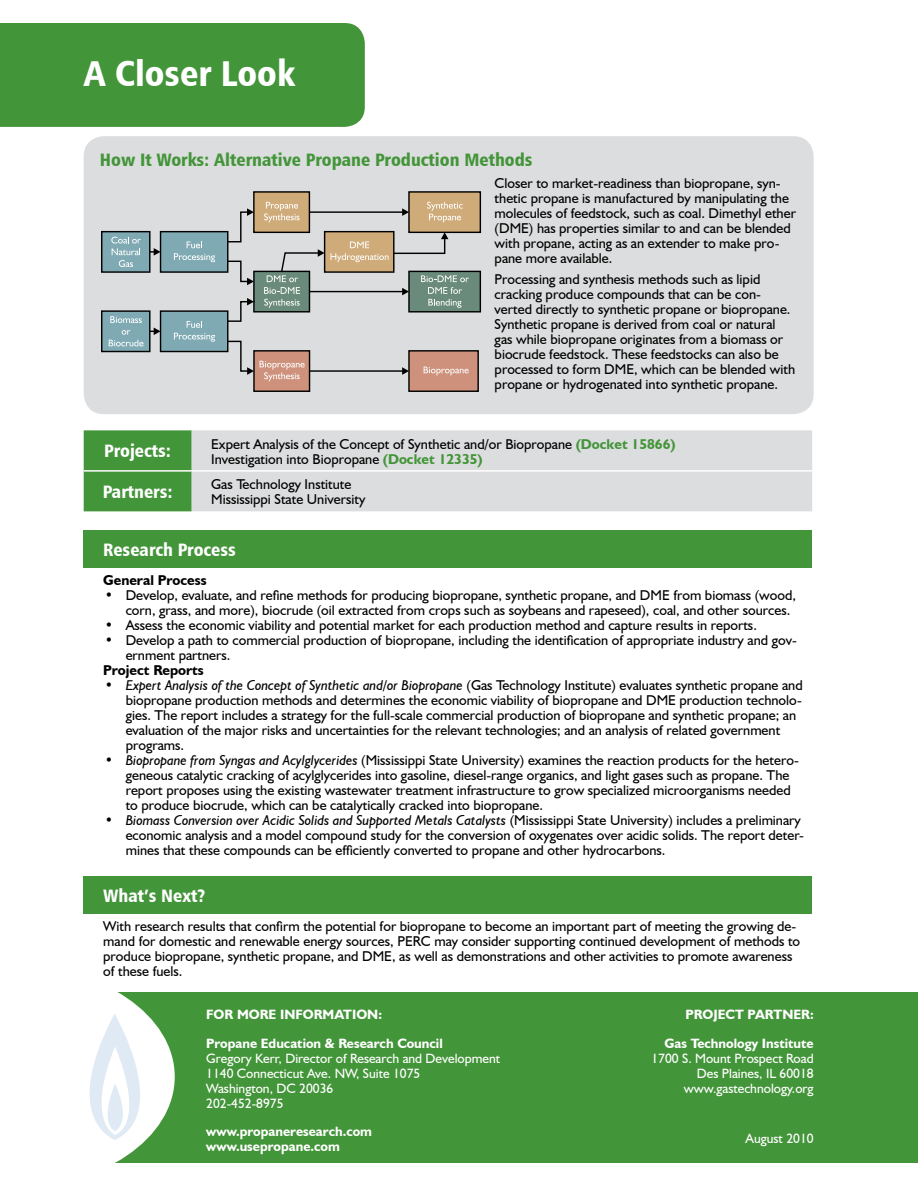
<style>
.page{position:relative;width:918px;height:1188px;background:#fff}
.page>*{position:absolute;margin:0;border:0;box-sizing:border-box;transform-origin:0 0}
.t1{font:36px "Humanist 777 BT Black Condensed B";color:#fff}
.t2{font:18px "Humanist 777 BT Black Condensed B";color:#439539}
.t3{font:18px "Humanist 777 BT Black Condensed B";color:#fff}
.t4{font:14.25px/15px "Humanist 521 BT";color:#000}
.t5{font:700 14.25px "Humanist 521 BT";color:#000}
.t6{font:13.5px/15px "Humanist 521 BT";color:#fff}
.t7{font:700 13.5px/28.5px "Humanist 521 BT";color:#fff}
.s1{font-weight:700;color:#439539}
.s2{font-style:italic}
</style>
<div class="page">
<div style="left:0;top:23px;width:365px;height:104px;background:#439539"></div>
<div style="left:84px;top:136px;width:730px;height:278px;background:#dcddde;border-radius:20px"></div>
<div style="left:409px;top:271px;width:71px;height:41px;background:#6a8a7c"></div>
<div style="left:408px;top:271px;width:73px;height:42px;border:1px solid #000"></div>
<svg style="left:226px;top:340px;width:27px;height:35px"></svg>
<div style="left:253px;top:350px;width:57px;height:42px;background:#cd917c;border:1px solid #000"></div>
<svg style="left:228px;top:260px;width:26px;height:25px"></svg>
<div style="left:253px;top:271px;width:57px;height:42px;background:#6a8a7c;border:1px solid #000"></div>
<div style="left:324px;top:231px;width:71px;height:42px;background:#cfab7a;border:1px solid #000"></div>
<svg style="left:226px;top:208px;width:27px;height:35px"></svg>
<div style="left:253px;top:191px;width:57px;height:42px;background:#cfab7a;border:1px solid #000"></div>
<svg style="left:264px;top:202px;width:36px;height:20px"></svg>
<svg style="left:264px;top:249px;width:61px;height:59px"></svg>
<svg style="left:260px;top:361px;width:45px;height:20px"></svg>
<svg style="left:421px;top:275px;width:48px;height:33px"></svg>
<div style="left:101px;top:231px;width:50px;height:42px;background:#80aab3;border:1px solid #000"></div>
<div style="left:160px;top:231px;width:68px;height:42px;background:#80aab3;border:1px solid #000"></div>
<svg style="left:111px;top:237px;width:30px;height:30px"></svg>
<svg style="left:174px;top:242px;width:41px;height:20px"></svg>
<svg style="left:150px;top:248px;width:11px;height:8px"></svg>
<div style="left:408px;top:350px;width:71px;height:42px;background:#cd917c;border:1px solid #000"></div>
<hr style="left:310px;top:370px;width:93px;height:2px;background:#000">
<svg style="left:402px;top:367px;width:7px;height:8px"></svg>
<svg style="left:424px;top:367px;width:45px;height:9px"></svg>
<div style="left:101px;top:310px;width:50px;height:42px;background:#80aab3;border:1px solid #000"></div>
<div style="left:160px;top:310px;width:68px;height:42px;background:#80aab3;border:1px solid #000"></div>
<svg style="left:110px;top:316px;width:32px;height:7px"></svg>
<svg style="left:109px;top:330px;width:35px;height:16px"></svg>
<svg style="left:174px;top:321px;width:41px;height:21px"></svg>
<svg style="left:150px;top:328px;width:11px;height:7px"></svg>
<svg style="left:331px;top:232px;width:117px;height:30px"></svg>
<div style="left:408px;top:191px;width:73px;height:42px;background:#cfab7a;border:1px solid #000"></div>
<hr style="left:309px;top:211px;width:94px;height:2px;background:#000">
<svg style="left:402px;top:208px;width:7px;height:8px"></svg>
<svg style="left:427px;top:202px;width:36px;height:21px"></svg>
<svg style="left:226px;top:298px;width:29px;height:25px"></svg>
<hr style="left:310px;top:291px;width:93px;height:1px;background:#000">
<svg style="left:402px;top:288px;width:7px;height:7px"></svg>
<div style="left:84px;top:430px;width:108px;height:81px;background:#439539"></div>
<div style="left:192px;top:430px;width:620px;height:81px;background:#dcddde"></div>
<hr style="left:84px;top:470px;width:108px;height:2px;background:#fff">
<hr style="left:192px;top:470px;width:620px;height:2px;background:#fff">
<div style="left:84px;top:530px;width:728px;height:38px;background:#439539"></div>
<div style="left:84px;top:876px;width:728px;height:38px;background:#439539"></div>
<div style="left:100px;top:992px;width:818px;height:170px;background:#439539"></div>
<svg style="left:89px;top:992px;width:86px;height:171px"></svg>
<h1 class="t1" style="left:84px;top:50px;width:213px">A Closer Look</h1>
<p class="t2" style="left:100px;top:148px;width:434px">How It Works: Alternative Propane Production Methods</p>
<p class="t4" style="left:495px;top:175px;width:303px">Closer to market-readiness than biopropane, syn&shy;thetic propane is manufactured by manipulating the molecules of feedstock, such as coal. Dimethyl ether (DME) has properties similar to and can be blended with propane, acting as an extender to make pro&shy;pane more available.</p>
<p class="t4" style="left:495px;top:272px;width:302px">Processing and synthesis methods such as lipid cracking produce compounds that can be con&shy;verted directly to synthetic propane or biopropane.<br>Synthetic propane is derived from coal or natural gas while biopropane originates from a biomass or biocrude feedstock. These feedstocks can also be processed to form DME, which can be blended with propane or hydrogenated into synthetic propane.</p>
<p class="t3" style="left:104px;top:440px;width:68px">Projects:</p>
<p class="t4" style="left:211px;top:436px;width:466px">Expert Analysis of the Concept of Synthetic and/or Biopropane <span class="s1">(Docket 15866)<br></span>Investigation into Biopropane <span class="s1">(Docket 12335)</span></p>
<p class="t3" style="left:103px;top:480px;width:72px">Partners:</p>
<p class="t4" style="left:211px;top:476px;width:156px">Gas Technology Institute<br>Mississippi State University</p>
<p class="t3" style="left:103px;top:538px;width:134px">Research Process</p>
<p class="t5" style="left:103px;top:571px;width:105px">General Process</p>
<p class="t4" style="left:126px;top:587px;width:672px;text-indent:-21px">• Develop, evaluate, and refine methods for producing biopropane, synthetic propane, and DME from biomass (wood, corn, grass, and more), biocrude (oil extracted from crops such as soybeans and rapeseed), coal, and other sources.</p>
<p class="t4" style="left:105px;top:617px;width:654px">• Assess the economic viability and potential market for each production method and capture results in reports.</p>
<p class="t4" style="left:126px;top:632px;width:673px;text-indent:-21px">• Develop a path to commercial production of biopropane, including the identification of appropriate industry and gov&shy;ernment partners.</p>
<p class="t5" style="left:103px;top:661px;width:102px">Project Reports</p>
<p class="t4" style="left:126px;top:677px;width:679px;text-indent:-21px"><span class="s2">• Expert Analysis of the Concept of Synthetic and/or Biopropane</span> (Gas Technology Institute) evaluates synthetic propane and biopropane production methods and determines the economic viability of biopropane and DME production technolo&shy;gies. The report includes a strategy for the full-scale commercial production of biopropane and synthetic propane; an evaluation of the major risks and uncertainties for the relevant technologies; and an analysis of related government programs.</p>
<p class="t4" style="left:126px;top:752px;width:675px;text-indent:-21px"><span class="s2">• Biopropane from Syngas and Acylglycerides</span> (Mississippi State University) examines the reaction products for the hetero&shy;geneous catalytic cracking of acylglycerides into gasoline, diesel-range organics, and light gases such as propane. The report proposes using the existing wastewater treatment infrastructure to grow specialized microorganisms needed to produce biocrude, which can be catalytically cracked into biopropane.</p>
<p class="t4" style="left:126px;top:812px;width:680px;text-indent:-21px"><span class="s2">• Biomass Conversion over Acidic Solids and Supported Metals Catalysts</span> (Mississippi State University) includes a preliminary economic analysis and a model compound study for the conversion of oxygenates over acidic solids. The report deter&shy;mines that these compounds can be efficiently converted to propane and other hydrocarbons.</p>
<p class="t3" style="left:103px;top:884px;width:104px">What’s Next?</p>
<p class="t4" style="left:103px;top:918px;width:699px">With research results that confirm the potential for biopropane to become an important part of meeting the growing de&shy;mand for domestic and renewable energy sources, PERC may consider supporting continued development of methods to produce biopropane, synthetic propane, and DME, as well as demonstrations and other activities to promote awareness of these fuels.</p>
<p class="t7" style="left:206px;top:1000px;width:238px">FOR MORE INFORMATION:<br>Propane Education &amp; Research Council</p>
<p class="t6" style="left:206px;top:1050px;width:295px">Gregory Kerr, Director of Research and Development<br>1140 Connecticut Ave. NW, Suite 1075<br>Washington, DC 20036<br>202-452-8975</p>
<p class="t7" style="left:206px;top:1124px;width:167px;line-height:15px">www.propaneresearch.com www.usepropane.com</p>
<p class="t7" style="left:665px;top:1000px;width:151px;text-align:right">PROJECT PARTNER:<br>Gas Technology Institute</p>
<p class="t6" style="left:651px;top:1050px;width:164px;text-align:right">1700 S. Mount Prospect Road<br>Des Plaines, IL 60018 www.gastechnology.org</p>
<p class="t6" style="left:746px;top:1130px;width:70px">August 2010</p>
</div>
